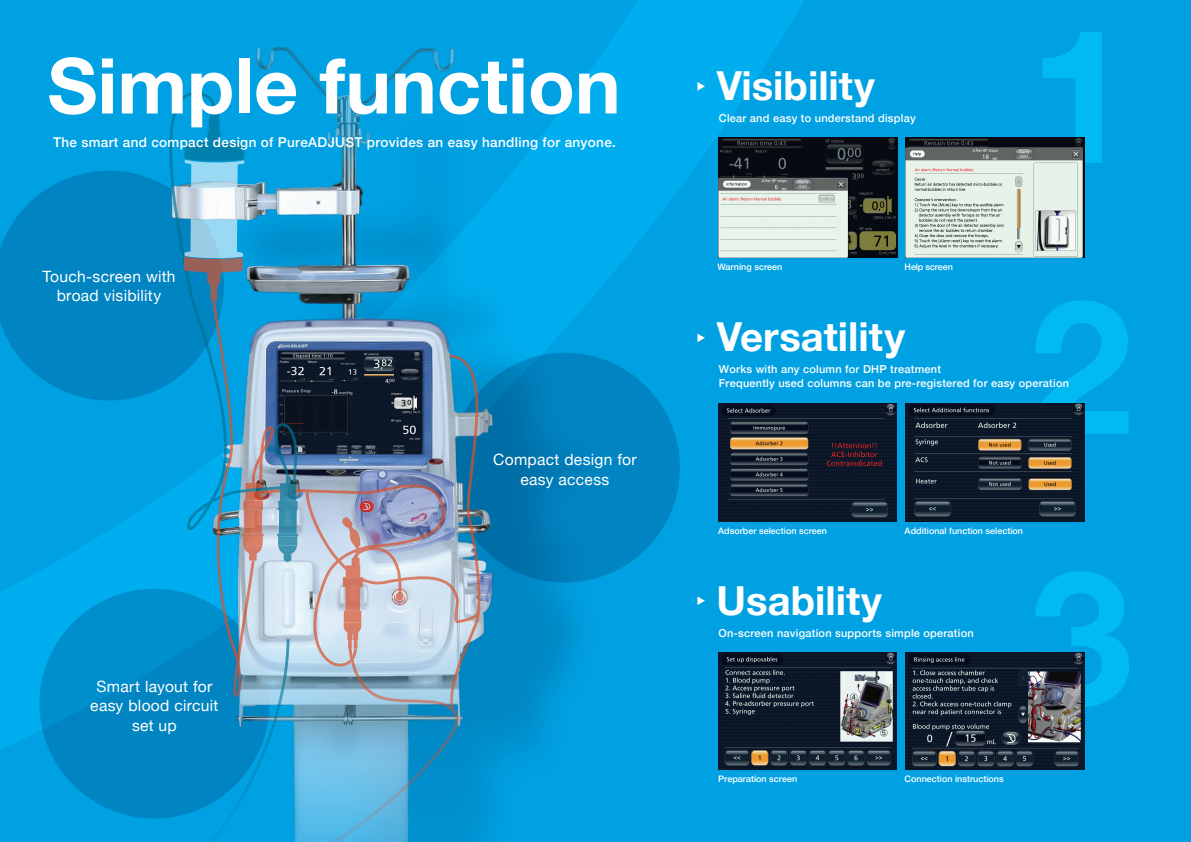
<style>
.page{position:relative;width:1191px;height:842px;background:#00a1e3}
.page>*{position:absolute;margin:0;border:0;box-sizing:border-box;transform-origin:0 0}
.t1{font:700 77px "Helvetica Neue";color:#fff}
.t2{font:700 40px "Helvetica Neue";color:#fff}
.t3{font:15.6px/19.2px "Helvetica Neue";letter-spacing:.015em;color:#fff;text-align:center}
.t4{font:500 13.5px "Helvetica Neue";letter-spacing:.025em;color:#fff}
.t5{font:500 11px/14px "Helvetica Neue";letter-spacing:.02em;color:#fff}
.t6{font:500 9px "Helvetica Neue";color:#fff}
</style>
<div class="page">
<svg style="left:1042px;top:32px;width:59px;height:131px"></svg>
<svg style="left:1035px;top:300px;width:93px;height:134px"></svg>
<svg style="left:1031px;top:571px;width:98px;height:136px"></svg>
<img style="left:0;top:0;width:848px;height:842px">
<svg style="left:93px;top:636px;width:115px;height:8px"></svg>
<svg style="left:140px;top:92px;width:97px;height:441px"></svg>
<svg style="left:76px;top:644px;width:393px;height:198px"></svg>
<div style="left:207px;top:272px;width:13px;height:11px;background:#986057"></div>
<svg style="left:185px;top:141px;width:59px;height:8px"></svg>
<div style="left:207px;top:131px;width:14px;height:14px;background:#0080ac"></div>
<div style="left:209px;top:112px;width:10px;height:21px;background:#0080ac"></div>
<div style="left:209px;top:119px;width:11px;height:11px;background:#0080ac"></div>
<img style="left:208px;top:283px;width:272px;height:431px">
<svg style="left:697px;top:82px;width:8px;height:9px"></svg>
<svg style="left:697px;top:334px;width:8px;height:8px"></svg>
<svg style="left:697px;top:596px;width:8px;height:9px"></svg>
<img style="left:718px;top:404px;width:178px;height:117px">
<img style="left:905px;top:403px;width:179px;height:119px">
<img style="left:718px;top:653px;width:178px;height:117px">
<img style="left:905px;top:653px;width:179px;height:117px">
<img style="left:905px;top:138px;width:179px;height:120px">
<img style="left:718px;top:138px;width:179px;height:120px">
<svg style="left:184px;top:145px;width:60px;height:128px;background:#87bcd3"></svg>
<h1 class="t1" style="left:47px;top:26px;width:574px">Simple function</h1>
<p class="t4" style="left:53px;top:132px;width:564px">The smart and compact design of PureADJUST provides an easy handling for anyone.</p>
<h3 class="t3" style="left:42px;top:268px;width:135px">Touch-screen with broad visibility</h3>
<h3 class="t3" style="left:90px;top:678px;width:130px">Smart layout for easy blood circuit set up</h3>
<h3 class="t3" style="left:493px;top:451px;width:145px">Compact design for easy access</h3>
<h2 class="t2" style="left:717px;top:54px;width:160px">Visibility</h2>
<p class="t5" style="left:719px;top:110px;width:198px">Clear and easy to understand display</p>
<p class="t6" style="left:717px;top:259px;width:66px">Warning screen</p>
<p class="t6" style="left:904px;top:259px;width:50px">Help screen</p>
<h2 class="t2" style="left:717px;top:305px;width:190px">Versatility</h2>
<p class="t5" style="left:719px;top:361px;width:352px">Works with any column for DHP treatment<br>Frequently used columns can be pre-registered for easy operation</p>
<p class="t6" style="left:718px;top:523px;width:110px">Adsorber selection screen</p>
<p class="t6" style="left:904px;top:523px;width:120px">Additional function selection</p>
<h2 class="t2" style="left:716px;top:569px;width:167px">Usability</h2>
<p class="t5" style="left:718px;top:625px;width:257px">On-screen navigation supports simple operation</p>
<p class="t6" style="left:718px;top:771px;width:81px">Preparation screen</p>
<p class="t6" style="left:904px;top:771px;width:101px">Connection instructions</p>
</div>
